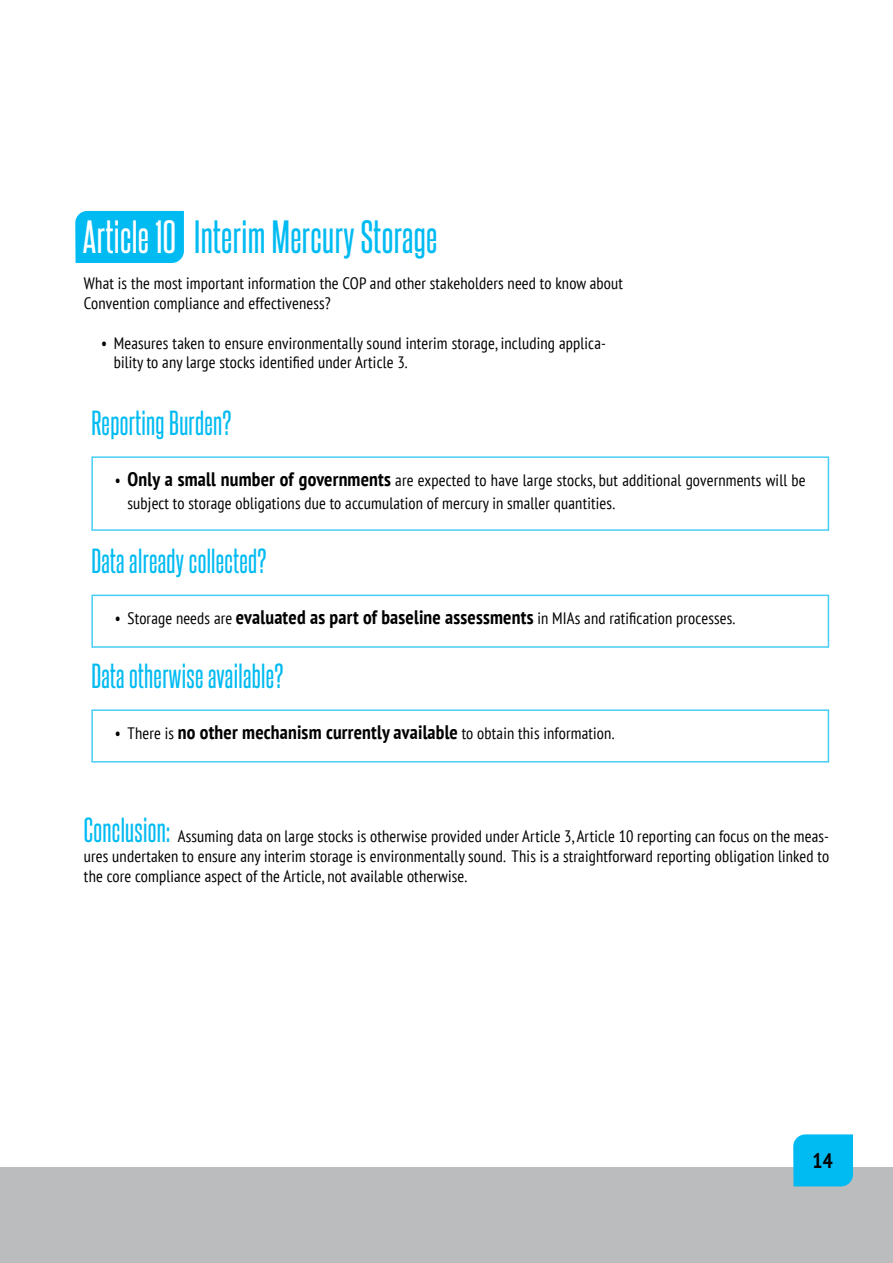
<style>
.page{position:relative;width:893px;height:1263px;background:#fff}
.page>*{position:absolute;margin:0;border:0;box-sizing:border-box;transform-origin:0 0}
.t1{font:40.2px "Steelfish Rg";letter-spacing:.01em;color:#00bbf2}
.t2{font:30px "Steelfish Rg";letter-spacing:.01em;color:#00bbf2}
.t3{font:700 condensed 21px "PT Sans";color:#000}
.t4{font:700 condensed 19.5px "PT Sans";letter-spacing:.01em;color:#000}
.t5{font:condensed 16.5px/19.8px "PT Sans";letter-spacing:.01em;color:#000}
.s1{color:#fff}
.s2{font-weight:700;font-size:19.5px}
.s3{font-weight:400;font-size:16.5px}
.s4{font-family:"Steelfish Rg";font-stretch:normal;font-size:30px;color:#00bbf2}
</style>
<div class="page">
<div style="left:0;top:1167px;width:893px;height:96px;background:#babcbe"></div>
<div style="left:793px;top:1134px;width:60px;height:52px;background:#00bbf2"></div>
<div style="left:75px;top:211px;width:109px;height:52px;background:#00bbf2"></div>
<h1 class="t1" style="left:83px;top:212px;width:356px"><span class="s1">Article 10</span> Interim Mercury Storage</h1>
<p class="t5" style="left:84px;top:273px;width:541px">What is the most important information the COP and other stakeholders need to know about<br>Convention compliance and effectiveness?</p>
<p class="t5" style="left:114px;top:332px;width:494px;text-indent:-13px">• Measures taken to ensure environmentally sound interim storage, including applica&shy;bility to any large stocks identified under Article 3.</p>
<h2 class="t2" style="left:91px;top:404px;width:142px">Reporting Burden?</h2>
<p class="t5" style="left:128px;top:468px;width:680px;line-height:23.4px;text-indent:-13px">• <span class="s2">Only a small number of governments</span> are expected to have large stocks, but additional governments will be subject to storage obligations due to accumulation of mercury in smaller quantities.</p>
<h2 class="t2" style="left:91px;top:543px;width:177px">Data already collected?</h2>
<p class="t5" style="left:115px;top:608px;width:622px">• Storage needs are <span class="s2">evaluated as part of baseline assessments</span> in MIAs and ratification processes.</p>
<h2 class="t2" style="left:91px;top:657px;width:194px">Data otherwise available?</h2>
<p class="t4" style="left:115px;top:719px;width:501px"><span class="s3">• There is</span> no other mechanism currently available <span class="s3">to obtain this information.</span></p>
<p class="t5" style="left:84px;top:826px;width:747px;text-align:justify"><span class="s4">Conclusion:</span> Assuming data on large stocks is otherwise provided under Article 3, Article 10 reporting can focus on the meas&shy;ures undertaken to ensure any interim storage is environmentally sound. This is a straightforward reporting obligation linked to the core compliance aspect of the Article, not available otherwise.</p>
<p class="t3" style="left:812px;top:1146px;width:22px">14</p>
</div>
